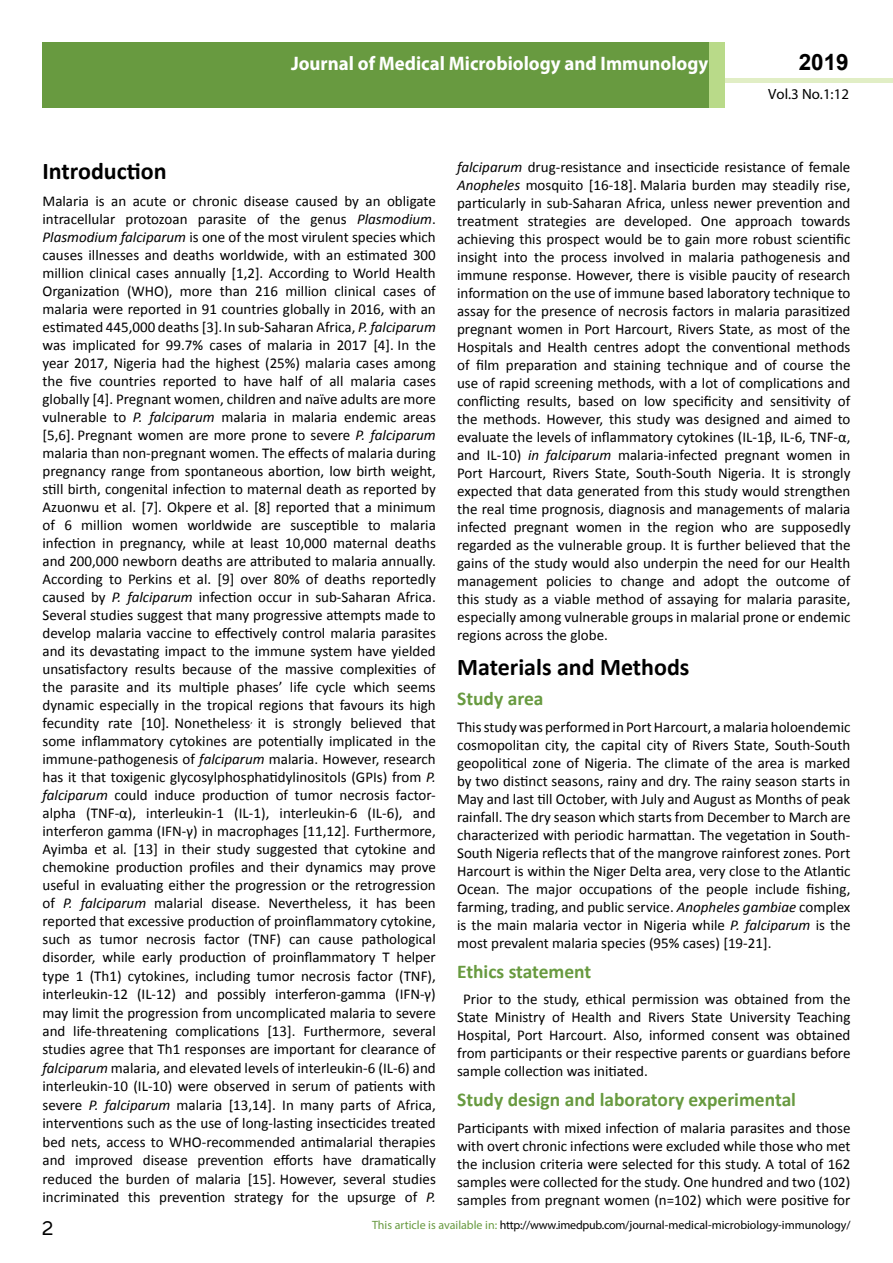
<style>
.page{position:relative;width:893px;height:1263px;background:#fff}
.page>*{position:absolute;margin:0;border:0;box-sizing:border-box;transform-origin:0 0}
.t1{font:25.5px "Tunga";color:#000}
.t2{font:700 24px "Calibri";color:#000}
.t3{font:700 22.5px "Arial";color:#000}
.t4{font:700 19.65px "Myriad Pro";color:#fff;scale:.96 1}
.t5{font:700 19.5px "Calibri";color:#689a40}
.t6{font:700 18px "Myriad Pro";color:#fff;scale:.96 1}
.t7{font:15px/18.1px "Calibri";color:#000;text-align:justify}
.t8{font:14.85px "Myriad Pro";color:#000}
.t9{font:12px "Myriad Pro";color:#000}
.s1{font-style:italic}
.s2{color:#689a40}
</style>
<div class="page">
<hr style="left:725px;top:78px;width:168px;height:4px;background:#e1eec5">
<div style="left:43px;top:42px;width:666px;height:66px;background:#689a40"></div>
<div style="left:709px;top:42px;width:16px;height:66px;background:#b9da89"></div>
<p class="t6" style="left:517px;top:53px;width:198px">ARCHIVOS DE MEDICINA</p>
<h3 class="t3" style="left:799px;top:47px;width:52px">2019</h3>
<p class="t8" style="left:768px;top:84px;width:82px">Vol.3 No.1:12</p>
<h3 class="t4" style="left:291px;top:50px;width:436px">Journal of Medical Microbiology and Immunology</h3>
<h2 class="t2" style="left:43px;top:156px;width:126px">Introduction</h2>
<p class="t7" style="left:43px;top:192px;width:395px">Malaria is an acute or chronic disease caused by an obligate intracellular protozoan parasite of the genus <span class="s1">Plasmodium</span>.<br><span class="s1">Plasmodium falciparum</span> is one of the most virulent species which causes illnesses and deaths worldwide, with an estimated 300 million clinical cases annually [1,2]. According to World Health Organization (WHO), more than 216 million clinical cases of malaria were reported in 91 countries globally in 2016, with an estimated 445,000 deaths [3].In sub-Saharan Africa, <span class="s1">P. falciparum </span>was implicated for 99.7% cases of malaria in 2017 [4]. In the year 2017, Nigeria had the highest (25%) malaria cases among the five countries reported to have half of all malaria cases globally [4]. Pregnant women, children and naïve adults are more vulnerable to <span class="s1">P. falciparum</span> malaria in malaria endemic areas [5,6]. Pregnant women are more prone to severe <span class="s1">P. falciparum </span>malaria than non-pregnant women. The effects of malaria during pregnancy range from spontaneous abortion, low birth weight, still birth, congenital infection to maternal death as reported by Azuonwu et al. [7]. Okpere et al. [8] reported that a minimum of 6 million women worldwide are susceptible to malaria infection in pregnancy, while at least 10,000 maternal deaths and 200,000 newborn deaths are attributed to malaria annually.<br>According to Perkins et al. [9] over 80% of deaths reportedly caused by <span class="s1">P. falciparum</span> infection occur in sub-Saharan Africa.<br>Several studies suggest that many progressive attempts made to develop malaria vaccine to effectively control malaria parasites and its devastating impact to the immune system have yielded unsatisfactory results because of the massive complexities of the parasite and its multiple phases’ life cycle which seems dynamic especially in the tropical regions that favours its high fecundity rate [10]. Nonetheless<sup>,</sup> it is strongly believed that some inflammatory cytokines are potentially implicated in the immune-pathogenesis of <span class="s1">falciparum</span> malaria. However, research has it that toxigenic glycosylphosphatidylinositols (GPIs) from <span class="s1">P. falciparum</span> could induce production of tumor necrosis factor&shy;alpha (TNF-α), interleukin-1 (IL-1), interleukin-6 (IL-6), and interferon gamma (IFN-γ) in macrophages [11,12]. Furthermore, Ayimba et al<span class="s1">.</span> [13] in their study suggested that cytokine and chemokine production profiles and their dynamics may prove useful in evaluating either the progression or the retrogression of <span class="s1">P. falciparum</span> malarial disease. Nevertheless, it has been reported that excessive production of proinflammatory cytokine, such as tumor necrosis factor (TNF) can cause pathological disorder, while early production of proinflammatory T helper type 1 (Th1) cytokines, including tumor necrosis factor (TNF), interleukin-12 (IL-12) and possibly interferon-gamma (IFN-γ) may limit the progression from uncomplicated malaria to severe and life-threatening complications [13]. Furthermore, several studies agree that Th1 responses are important for clearance of <span class="s1">falciparum</span> malaria, and elevated levels of interleukin-6 (IL-6) and interleukin-10 (IL-10) were observed in serum of patients with severe <span class="s1">P. falciparum</span> malaria [13,14]. In many parts of Africa, interventions such as the use of long-lasting insecticides treated bed nets, access to WHO-recommended antimalarial therapies and improved disease prevention efforts have dramatically reduced the burden of malaria [15]. However, several studies incriminated this prevention strategy for the upsurge of <span class="s1">P.</span></p>
<p class="t7" style="left:457px;top:158px;width:395px"><span class="s1">falciparum</span> drug-resistance and insecticide resistance of female <span class="s1">Anopheles</span> mosquito [16-18]. Malaria burden may steadily rise, particularly in sub-Saharan Africa, unless newer prevention and treatment strategies are developed. One approach towards achieving this prospect would be to gain more robust scientific insight into the process involved in malaria pathogenesis and immune response. However, there is visible paucity of research information on the use of immune based laboratory technique to assay for the presence of necrosis factors in malaria parasitized pregnant women in Port Harcourt, Rivers State, as most of the Hospitals and Health centres adopt the conventional methods of film preparation and staining technique and of course the use of rapid screening methods, with a lot of complications and conflicting results, based on low specificity and sensitivity of the methods. However, this study was designed and aimed to evaluate the levels of inflammatory cytokines (IL-1β, IL-6, TNF-α, and IL-10) <span class="s1">in falciparum</span> malaria-infected pregnant women in Port Harcourt, Rivers State, South-South Nigeria. It is strongly expected that data generated from this study would strengthen the real time prognosis, diagnosis and managements of malaria infected pregnant women in the region who are supposedly regarded as the vulnerable group. It is further believed that the gains of the study would also underpin the need for our Health management policies to change and adopt the outcome of this study as a viable method of assaying for malaria parasite, especially among vulnerable groups in malarial prone or endemic regions across the globe.</p>
<h2 class="t2" style="left:457px;top:652px;width:234px">Materials and Methods</h2>
<h3 class="t5" style="left:457px;top:686px;width:88px">Study area</h3>
<p class="t7" style="left:457px;top:718px;width:395px">This study was performed in Port Harcourt, a malaria holoendemic cosmopolitan city, the capital city of Rivers State, South-South geopolitical zone of Nigeria. The climate of the area is marked by two distinct seasons, rainy and dry. The rainy season starts in May and last till October, with July and August as Months of peak rainfall. The dry season which starts from December to March are characterized with periodic harmattan. The vegetation in South-South Nigeria reflects that of the mangrove rainforest zones. Port Harcourt is within the Niger Delta area, very close to the Atlantic Ocean. The major occupations of the people include fishing, farming, trading, and public service. <span class="s1">Anopheles gambiae</span> complex is the main malaria vector in Nigeria while <span class="s1">P. falciparum</span> is the most prevalent malaria species (95% cases) [19-21].</p>
<h3 class="t5" style="left:457px;top:959px;width:136px">Ethics statement</h3>
<p class="t7" style="left:457px;top:990px;width:395px;text-indent:6px">Prior to the study, ethical permission was obtained from the State Ministry of Health and Rivers State University Teaching Hospital, Port Harcourt. Also, informed consent was obtained from participants or their respective parents or guardians before sample collection was initiated.</p>
<h3 class="t5" style="left:457px;top:1087px;width:340px">Study design and laboratory experimental</h3>
<p class="t7" style="left:457px;top:1119px;width:395px">Participants with mixed infection of malaria parasites and those with overt chronic infections were excluded while those who met the inclusion criteria were selected for this study. A total of 162 samples were collected for the study. One hundred and two (102) samples from pregnant women (n=102) which were positive for</p>
<h1 class="t1" style="left:42px;top:1211px;width:13px">2</h1>
<p class="t9" style="left:372px;top:1218px;width:480px"><span class="s2">This article is available in:</span> http://www.imedpub.com/journal-medical-microbiology-immunology/</p>
</div>
